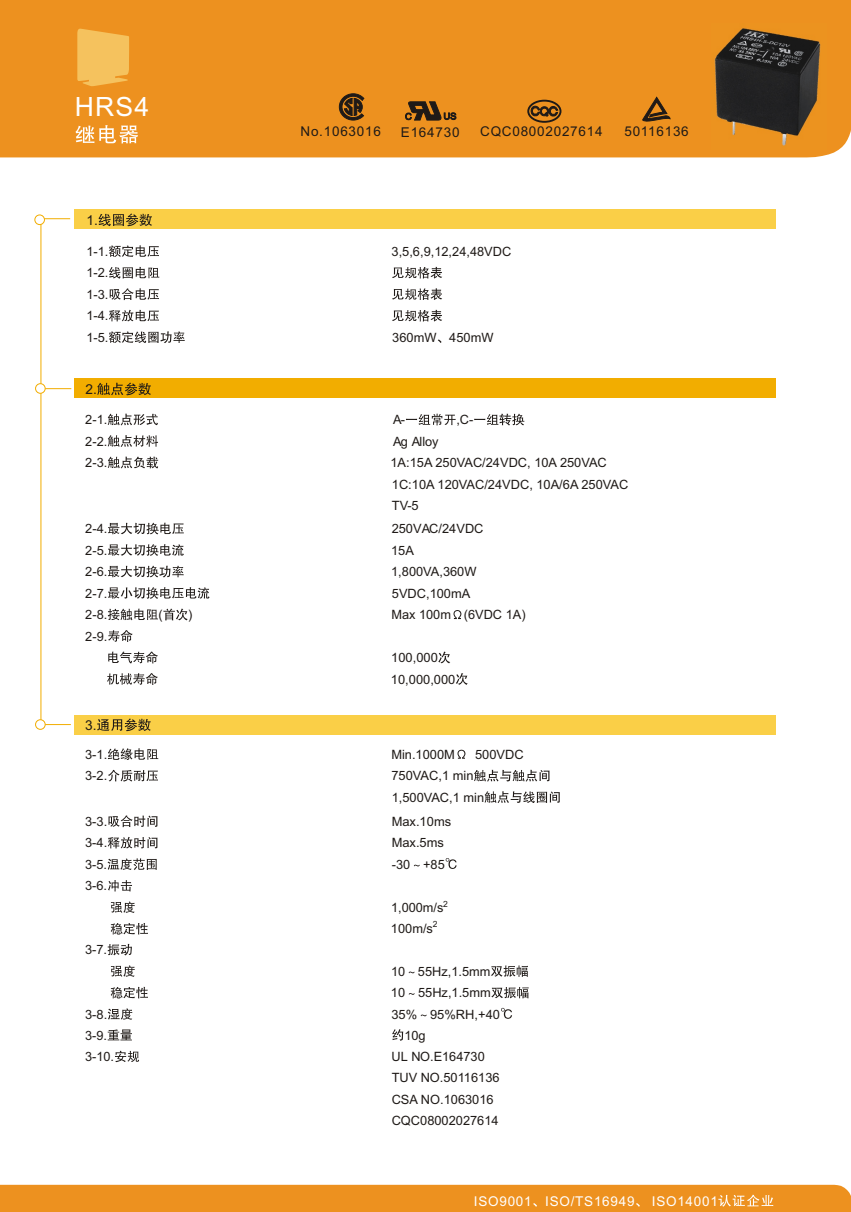
<style>
.page{position:relative;width:851px;height:1212px;background:#fff}
.page>*{position:absolute;margin:0;border:0;box-sizing:border-box;transform-origin:0 0}
.t1{font:26.55px "Arial";color:#fff}
.t2{font:13.65px "Arial";color:#1f1a17}
.t3{font:13.5px "Arial";letter-spacing:.055em;color:#1f1a17}
.t4{font:13.5px "Arial";letter-spacing:.055em;color:#fff}
.t5{font:12.75px/21.5px "Arial";color:#1f1a17}
.t6{font:9px "Arial";color:#1f1a17}
.t7{font:8.55px "Arial";color:#1f1a17}
</style>
<div class="page">
<div style="left:0;top:1185px;width:850px;height:27px;background:#ed911f"></div>
<svg style="left:533px;top:1203px;width:4px;height:4px"></svg>
<svg style="left:636px;top:1203px;width:4px;height:4px"></svg>
<svg style="left:718px;top:1195px;width:55px;height:12px"></svg>
<div style="left:74px;top:716px;width:702px;height:19px;background:#facf47"></div>
<div style="left:74px;top:379px;width:702px;height:19px;background:#f2ad00"></div>
<div style="left:74px;top:210px;width:702px;height:19px;background:#facf47"></div>
<svg style="left:99px;top:214px;width:53px;height:12px"></svg>
<svg style="left:109px;top:245px;width:50px;height:12px"></svg>
<svg style="left:109px;top:267px;width:50px;height:12px"></svg>
<svg style="left:392px;top:267px;width:50px;height:12px"></svg>
<svg style="left:110px;top:288px;width:49px;height:12px"></svg>
<svg style="left:392px;top:288px;width:50px;height:12px"></svg>
<svg style="left:109px;top:310px;width:50px;height:11px"></svg>
<svg style="left:392px;top:310px;width:50px;height:12px"></svg>
<svg style="left:109px;top:331px;width:76px;height:12px"></svg>
<svg style="left:97px;top:383px;width:54px;height:12px"></svg>
<svg style="left:108px;top:414px;width:50px;height:11px"></svg>
<svg style="left:406px;top:414px;width:49px;height:11px"></svg>
<svg style="left:474px;top:414px;width:50px;height:12px"></svg>
<svg style="left:108px;top:435px;width:50px;height:12px"></svg>
<svg style="left:108px;top:457px;width:50px;height:11px"></svg>
<svg style="left:108px;top:523px;width:76px;height:11px"></svg>
<svg style="left:108px;top:544px;width:76px;height:12px"></svg>
<svg style="left:108px;top:566px;width:76px;height:11px"></svg>
<svg style="left:108px;top:587px;width:101px;height:12px"></svg>
<svg style="left:108px;top:609px;width:80px;height:11px"></svg>
<svg style="left:453px;top:610px;width:8px;height:9px"></svg>
<svg style="left:108px;top:630px;width:25px;height:12px"></svg>
<svg style="left:108px;top:652px;width:50px;height:12px"></svg>
<svg style="left:438px;top:652px;width:12px;height:11px"></svg>
<svg style="left:107px;top:673px;width:51px;height:12px"></svg>
<svg style="left:456px;top:673px;width:12px;height:12px"></svg>
<svg style="left:97px;top:718px;width:54px;height:13px"></svg>
<svg style="left:108px;top:748px;width:50px;height:12px"></svg>
<svg style="left:457px;top:750px;width:8px;height:9px"></svg>
<svg style="left:108px;top:770px;width:50px;height:12px"></svg>
<svg style="left:474px;top:770px;width:75px;height:12px"></svg>
<svg style="left:484px;top:791px;width:76px;height:12px"></svg>
<svg style="left:108px;top:815px;width:49px;height:12px"></svg>
<svg style="left:108px;top:837px;width:49px;height:12px"></svg>
<svg style="left:108px;top:858px;width:49px;height:12px"></svg>
<svg style="left:445px;top:858px;width:11px;height:11px"></svg>
<svg style="left:108px;top:880px;width:24px;height:11px"></svg>
<svg style="left:111px;top:902px;width:24px;height:11px"></svg>
<svg style="left:111px;top:923px;width:37px;height:12px"></svg>
<svg style="left:108px;top:944px;width:24px;height:11px"></svg>
<svg style="left:111px;top:965px;width:24px;height:12px"></svg>
<svg style="left:491px;top:965px;width:37px;height:12px"></svg>
<svg style="left:111px;top:987px;width:37px;height:12px"></svg>
<svg style="left:491px;top:987px;width:37px;height:11px"></svg>
<svg style="left:108px;top:1008px;width:24px;height:12px"></svg>
<svg style="left:501px;top:1008px;width:11px;height:11px"></svg>
<svg style="left:108px;top:1029px;width:24px;height:12px"></svg>
<svg style="left:392px;top:1029px;width:11px;height:12px"></svg>
<svg style="left:115px;top:1051px;width:24px;height:11px"></svg>
<div style="left:0;top:0;width:850px;height:157px;background:#ed911f"></div>
<svg style="left:76px;top:125px;width:62px;height:18px"></svg>
<svg style="left:77px;top:29px;width:52px;height:57px;background:#f3bb55"></svg>
<svg style="left:40px;top:218px;width:32px;height:507px"></svg>
<div style="left:34px;top:215px;width:11px;height:10px;background:#fff;border:1px solid #f2ad00;border-radius:50%"></div>
<div style="left:35px;top:719px;width:11px;height:11px;background:#fff;border:1px solid #f2ad00;border-radius:50%"></div>
<hr style="left:40px;top:388px;width:31px;height:1px;background:#f2ad00">
<div style="left:35px;top:383px;width:11px;height:11px;background:#fff;border:1px solid #f2ad00;border-radius:50%"></div>
<svg style="left:339px;top:94px;width:25px;height:26px"></svg>
<svg style="left:408px;top:102px;width:33px;height:18px"></svg>
<svg style="left:531px;top:106px;width:26px;height:10px"></svg>
<div style="left:527px;top:100px;width:34px;height:23px;border:2px solid #1f1a17;border-radius:50%"></div>
<svg style="left:642px;top:97px;width:28px;height:24px"></svg>
<img style="left:711px;top:24px;width:115px;height:125px">
<h1 class="t1" style="left:75px;top:97px;width:76px">HRS4</h1>
<p class="t6" style="left:405px;top:113px;width:8px">C</p>
<p class="t6" style="left:443px;top:113px;width:14px">US</p>
<p class="t3" style="left:300px;top:126px;width:82px">No.1063016</p>
<p class="t3" style="left:401px;top:127px;width:60px">E164730</p>
<p class="t3" style="left:480px;top:127px;width:124px">CQC08002027614</p>
<p class="t3" style="left:624px;top:127px;width:66px">50116136</p>
<p class="t2" style="left:86px;top:215px;width:13px">1.</p>
<p class="t5" style="left:86px;top:242px;width:24px">1-1.</p>
<p class="t5" style="left:391px;top:242px;width:121px">3,5,6,9,12,24,48VDC</p>
<p class="t5" style="left:86px;top:263px;width:24px;text-align:justify">1-2.<br>1-3.<br>1-4.<br>1-5.</p>
<p class="t5" style="left:392px;top:328px;width:103px">360mW 450mW</p>
<p class="t2" style="left:85px;top:384px;width:13px">2.</p>
<p class="t5" style="left:85px;top:410px;width:24px">2-1.</p>
<p class="t5" style="left:393px;top:410px;width:14px">A-</p>
<p class="t5" style="left:456px;top:410px;width:19px">,C-</p>
<p class="t5" style="left:85px;top:432px;width:24px">2-2.</p>
<p class="t5" style="left:393px;top:432px;width:47px">Ag Alloy</p>
<p class="t5" style="left:85px;top:453px;width:24px">2-3.</p>
<p class="t5" style="left:390px;top:453px;width:239px">1A:15A 250VAC/24VDC, 10A 250VAC<br>1C:10A 120VAC/24VDC, 10A/6A 250VAC<br>TV-5</p>
<p class="t5" style="left:85px;top:519px;width:24px">2-4.</p>
<p class="t5" style="left:391px;top:519px;width:93px">250VAC/24VDC</p>
<p class="t5" style="left:85px;top:541px;width:24px">2-5.</p>
<p class="t5" style="left:391px;top:541px;width:24px">15A</p>
<p class="t5" style="left:85px;top:562px;width:24px">2-6.</p>
<p class="t5" style="left:391px;top:562px;width:87px">1,800VA,360W</p>
<p class="t5" style="left:85px;top:584px;width:24px">2-7.</p>
<p class="t5" style="left:392px;top:584px;width:80px">5VDC,100mA</p>
<p class="t5" style="left:85px;top:605px;width:24px">2-8.</p>
<p class="t5" style="left:158px;top:605px;width:6px">(</p>
<p class="t5" style="left:188px;top:605px;width:6px">)</p>
<p class="t5" style="left:391px;top:605px;width:136px">Max 100m (6VDC 1A)</p>
<p class="t5" style="left:85px;top:627px;width:24px">2-9.</p>
<p class="t5" style="left:391px;top:648px;width:66px">100,000<br>10,000,000</p>
<p class="t2" style="left:85px;top:720px;width:13px">3.</p>
<p class="t5" style="left:85px;top:745px;width:24px">3-1.</p>
<p class="t5" style="left:391px;top:745px;width:65px">Min.1000M</p>
<p class="t5" style="left:475px;top:745px;width:50px">500VDC</p>
<p class="t5" style="left:85px;top:766px;width:24px">3-2.</p>
<p class="t5" style="left:391px;top:766px;width:94px">750VAC,1 min<br>1,500VAC,1 min</p>
<p class="t5" style="left:85px;top:812px;width:24px">3-3.</p>
<p class="t5" style="left:391px;top:812px;width:61px">Max.10ms</p>
<p class="t5" style="left:85px;top:833px;width:24px">3-4.</p>
<p class="t5" style="left:391px;top:833px;width:54px">Max.5ms</p>
<p class="t5" style="left:85px;top:855px;width:23px">3-5.</p>
<p class="t5" style="left:392px;top:855px;width:54px">-30 +85</p>
<p class="t5" style="left:85px;top:876px;width:24px">3-6.</p>
<p class="t5" style="left:391px;top:898px;width:54px">1,000m/s<br>100m/s</p>
<p class="t5" style="left:85px;top:940px;width:24px">3-7.</p>
<p class="t5" style="left:391px;top:962px;width:101px">10 55Hz,1.5mm<br>10 55Hz,1.5mm</p>
<p class="t5" style="left:85px;top:1005px;width:24px">3-8.</p>
<p class="t5" style="left:391px;top:1005px;width:110px">35% 95%RH,+40</p>
<p class="t5" style="left:85px;top:1025px;width:23px">3-9.</p>
<p class="t5" style="left:404px;top:1025px;width:23px">10g</p>
<p class="t5" style="left:85px;top:1047px;width:31px">3-10.</p>
<p class="t5" style="left:391px;top:1047px;width:109px">UL NO.E164730<br>TUV NO.50116136<br>CSA NO.1063016<br>CQC08002027614</p>
<p class="t7" style="left:443px;top:900px;width:6px">2</p>
<p class="t7" style="left:433px;top:921px;width:6px">2</p>
<p class="t4" style="left:474px;top:1196px;width:162px">ISO9001 ISO/TS16949</p>
<p class="t4" style="left:651px;top:1196px;width:68px">ISO14001</p>
</div>
